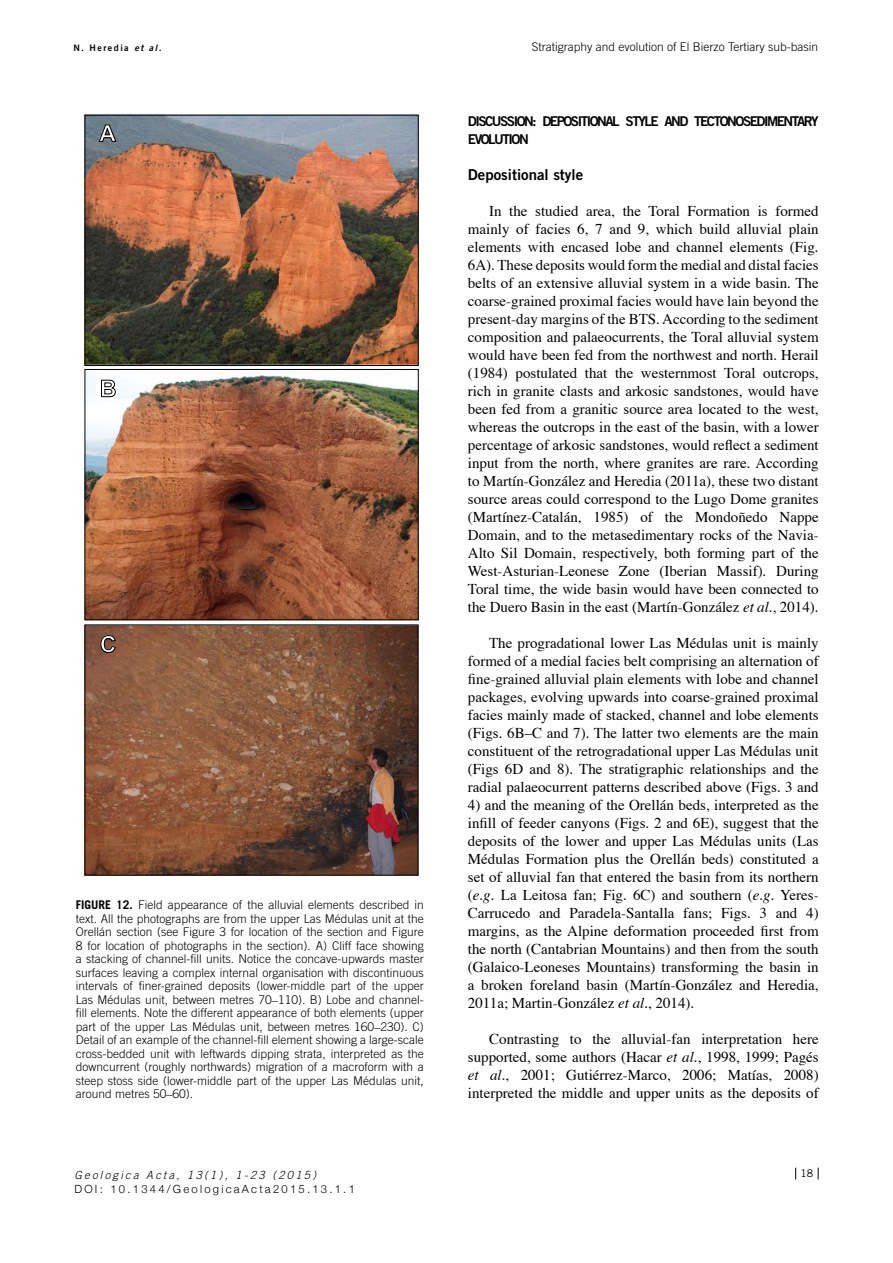
<style>
.page{position:relative;width:893px;height:1263px;background:#fff}
.page>*{position:absolute;margin:0;border:0;box-sizing:border-box;transform-origin:0 0}
.t1{font:700 23.1px "Arial";color:#fff}
.t2{font:700 23.1px "Arial";color:#fcfcfc}
.t3{font:15px/18px "Times";color:#000;text-align:justify}
.t4{font:15px "Trade Gothic Bold Two";color:#000}
.t5{font:13.5px/18px "Trade Gothic Bold Two";letter-spacing:-.11em;color:#000}
.t6{font:300 12px/13.5px "Trade Gothic";color:#000;text-align:justify}
.t7{font:300 11.25px "Helvetica Neue";letter-spacing:.2em;color:#000}
.t8{font:italic 300 11.25px "Trade Gothic";letter-spacing:.2em;color:#000}
.t9{font:10.5px "Trade Gothic";color:#000}
.t10{font:9px "Trade Gothic Bold Two";letter-spacing:.16em;color:#000}
.s1{font-style:italic}
.s2{font-weight:700}
.s3{font-family:"Times";font-weight:400}
</style>
<div class="page">
<img style="left:82px;top:114px;width:338px;height:763px">
<svg style="left:98px;top:124px;width:19px;height:18px"></svg>
<div style="left:97px;top:380px;width:20px;height:20px;background:#fff"></div>
<svg style="left:101px;top:379px;width:15px;height:18px"></svg>
<svg style="left:100px;top:635px;width:16px;height:18px"></svg>
<div style="left:85px;top:115px;width:334px;height:251px;border:1px solid #000"></div>
<div style="left:85px;top:369px;width:334px;height:251px;border:1px solid #000"></div>
<div style="left:85px;top:624px;width:333px;height:251px;border:1px solid #000"></div>
<p class="t10" style="left:73px;top:43px;width:90px">N. Heredia <span class="s1">et al.</span></p>
<h1 class="t1" style="left:99px;top:118px;width:18px">A</h1>
<h1 class="t2" style="left:100px;top:629px;width:18px">C</h1>
<p class="t6" style="left:76px;top:898px;width:350px"><span class="s2">FIGURE 12.</span> Field appearance of the alluvial elements described in text. All the photographs are from the upper Las Médulas unit at the Orellán section (see Figure 3 for location of the section and Figure 8 for location of photographs in the section). A) Cliff face showing a stacking of channel-fill units. Notice the concave-upwards master surfaces leaving a complex internal organisation with discontinuous intervals of finer-grained deposits (lower-middle part of the upper Las Médulas unit, between metres 70<span class="s3">–</span>110). B) Lobe and channel&shy;fill elements. Note the different appearance of both elements (upper part of the upper Las Médulas unit, between metres 160<span class="s3">–</span>230). C)<br>Detail of an example of the channel-fill element showing a large-scale cross-bedded unit with leftwards dipping strata, interpreted as the downcurrent (roughly northwards) migration of a macroform with a steep stoss side (lower-middle part of the upper Las Médulas unit, around metres 50<span class="s3">–</span>60).</p>
<p class="t8" style="left:74px;top:1168px;width:243px">Geologica Acta, 13(1), 1-23 (2015)</p>
<p class="t7" style="left:74px;top:1181px;width:282px">DOI: 10.1344/GeologicaActa2015.13.1.1</p>
<p class="t6" style="left:532px;top:40px;width:288px">Stratigraphy and evolution of El Bierzo Tertiary sub-basin</p>
<p class="t5" style="left:468px;top:112px;width:352px">DISCUSSION: DEPOSITIONAL STYLE AND TECTONOSEDIMENTARY<br>EVOLUTION</p>
<p class="t4" style="left:468px;top:165px;width:117px">Depositional style</p>
<p class="t3" style="left:468px;top:201px;width:352px;text-indent:21px">In the studied area, the Toral Formation is formed mainly of facies 6, 7 and 9, which build alluvial plain elements with encased lobe and channel elements (Fig.<br>6A). These deposits would form the medial and distal facies belts of an extensive alluvial system in a wide basin. The coarse-grained proximal facies would have lain beyond the present-day margins of the BTS. According to the sediment composition and palaeocurrents, the Toral alluvial system would have been fed from the northwest and north. Herail (1984) postulated that the westernmost Toral outcrops, rich in granite clasts and arkosic sandstones, would have been fed from a granitic source area located to the west, whereas the outcrops in the east of the basin, with a lower percentage of arkosic sandstones, would reflect a sediment input from the north, where granites are rare. According to Martín-González and Heredia (2011a), these two distant source areas could correspond to the Lugo Dome granites (Martínez-Catalán, 1985) of the Mondoñedo Nappe Domain, and to the metasedimentary rocks of the Navia-Alto Sil Domain, respectively, both forming part of the West-Asturian-Leonese Zone (Iberian Massif). During Toral time, the wide basin would have been connected to the Duero Basin in the east (Martín-González <span class="s1">et al</span>., 2014).</p>
<p class="t3" style="left:468px;top:633px;width:352px;text-indent:21px">The progradational lower Las Médulas unit is mainly formed of a medial facies belt comprising an alternation of fine-grained alluvial plain elements with lobe and channel packages, evolving upwards into coarse-grained proximal facies mainly made of stacked, channel and lobe elements (Figs. 6B–C and 7). The latter two elements are the main constituent of the retrogradational upper Las Médulas unit (Figs 6D and 8). The stratigraphic relationships and the radial palaeocurrent patterns described above (Figs. 3 and</p>
<p class="t3" style="left:468px;top:795px;width:352px">4) and the meaning of the Orellán beds, interpreted as the infill of feeder canyons (Figs. 2 and 6E), suggest that the deposits of the lower and upper Las Médulas units (Las Médulas Formation plus the Orellán beds) constituted a set of alluvial fan that entered the basin from its northern (<span class="s1">e.g</span>. La Leitosa fan; Fig. 6C) and southern (<span class="s1">e.g</span>. Yeres-Carrucedo and Paradela-Santalla fans; Figs. 3 and 4) margins, as the Alpine deformation proceeded first from the north (Cantabrian Mountains) and then from the south (Galaico-Leoneses Mountains) transforming the basin in a broken foreland basin (Martín-González and Heredia, 2011a; Martin-González <span class="s1">et al</span>., 2014).</p>
<p class="t3" style="left:468px;top:1029px;width:352px;text-indent:21px">Contrasting to the alluvial-fan interpretation here supported, some authors (Hacar <span class="s1">et al.</span>, 1998, 1999; Pagés <span class="s1">et al.</span>, 2001; Gutiérrez-Marco, 2006; Matías, 2008) interpreted the middle and upper units as the deposits of</p>
<p class="t9" style="left:800px;top:1167px;width:14px">18</p>
</div>
